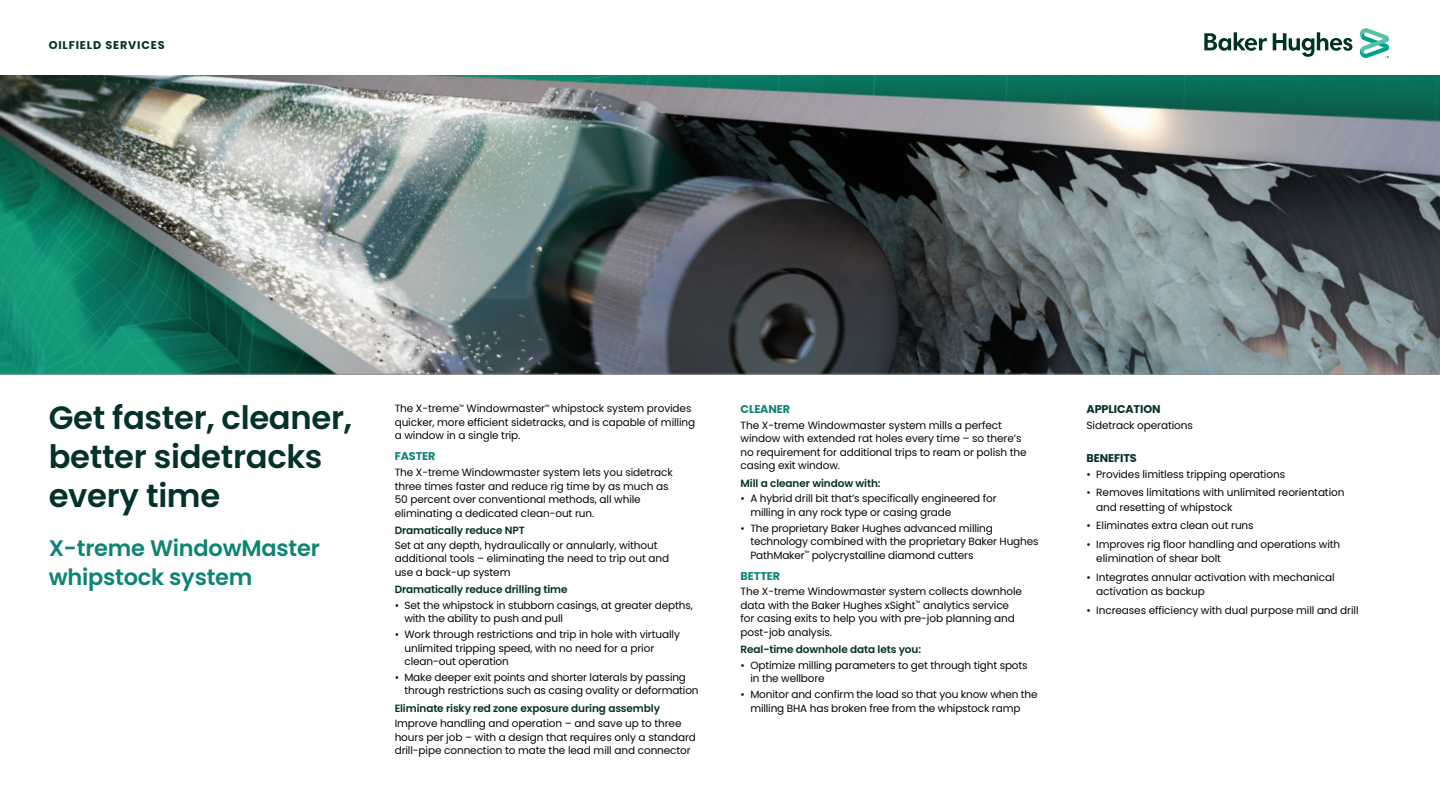
<style>
.page{position:relative;width:1440px;height:810px;background:#fff}
.page>*{position:absolute;margin:0;border:0;box-sizing:border-box;transform-origin:0 0}
.t1{font:600 32.25px/38.7px "Poppins";letter-spacing:-.01em;color:#04312a}
.t2{font:600 22.5px/29.2px "Poppins";letter-spacing:-.01em;color:#0d8474}
.t3{font:700 11.25px "Poppins";letter-spacing:-.01em;color:#0d8474}
.t4{font:700 11.25px "Poppins";letter-spacing:-.01em;color:#04312a}
.t5{font:700 11.25px "Poppins";letter-spacing:.075em;color:#04312a}
.t6{font:10.5px/13.5px "Poppins";letter-spacing:-.01em;color:#040503}
.t7{font:600 10.5px "Poppins";letter-spacing:-.01em;color:#04312a}
</style>
<div class="page">
<img style="left:0;top:76px;width:1440px;height:298px">
<svg style="left:1204px;top:28px;width:185px;height:30px"></svg>
<hr style="left:0;top:374px;width:1440px;height:1px;background:#959595">
<p class="t5" style="left:49px;top:38px;width:117px">OILFIELD SERVICES</p>
<h1 class="t1" style="left:49px;top:399px;width:305px">Get faster, cleaner, better sidetracks every time</h1>
<h2 class="t2" style="left:49px;top:534px;width:273px">X-treme WindowMaster whipstock system</h2>
<p class="t6" style="left:395px;top:402px;width:302px">The X-treme<sup>™</sup> Windowmaster<sup>™</sup> whipstock system provides quicker, more efficient sidetracks, and is capable of milling a window in a single trip.</p>
<p class="t3" style="left:395px;top:450px;width:42px">FASTER</p>
<p class="t6" style="left:395px;top:466px;width:280px">The X-treme Windowmaster system lets you sidetrack three times faster and reduce rig time by as much as 50 percent over conventional methods, all while eliminating a dedicated clean-out run.</p>
<p class="t7" style="left:395px;top:524px;width:132px">Dramatically reduce NPT</p>
<p class="t6" style="left:395px;top:538px;width:276px">Set at any depth, hydraulically or annularly, without additional tools – eliminating the need to trip out and use a back-up system</p>
<p class="t7" style="left:395px;top:583px;width:174px">Dramatically reduce drilling time</p>
<p class="t6" style="left:404px;top:598px;width:290px;text-indent:-10px">• Set the whipstock in stubborn casings, at greater depths, with the ability to push and pull</p>
<p class="t6" style="left:404px;top:628px;width:277px;text-indent:-10px">• Work through restrictions and trip in hole with virtually unlimited tripping speed, with no need for a prior clean-out operation</p>
<p class="t6" style="left:404px;top:670px;width:296px;text-indent:-10px">• Make deeper exit points and shorter laterals by passing through restrictions such as casing ovality or deformation</p>
<p class="t7" style="left:395px;top:702px;width:267px">Eliminate risky red zone exposure during assembly</p>
<p class="t6" style="left:395px;top:717px;width:303px">Improve handling and operation – and save up to three hours per job – with a design that requires only a standard drill-pipe connection to mate the lead mill and connector</p>
<p class="t3" style="left:741px;top:403px;width:51px">CLEANER</p>
<p class="t6" style="left:741px;top:418px;width:288px">The X-treme Windowmaster system mills a perfect window with extended rat holes every time – so there’s no requirement for additional trips to ream or polish the casing exit window.</p>
<p class="t7" style="left:741px;top:477px;width:142px">Mill a cleaner window with:</p>
<p class="t6" style="left:750px;top:492px;width:248px;text-indent:-10px">• A hybrid drill bit that’s specifically engineered for milling in any rock type or casing grade</p>
<p class="t6" style="left:750px;top:521px;width:290px;text-indent:-10px">• The proprietary Baker Hughes advanced milling technology combined with the proprietary Baker Hughes<br>PathMaker<sup>™</sup> polycrystalline diamond cutters</p>
<p class="t3" style="left:741px;top:569px;width:41px">BETTER</p>
<p class="t6" style="left:741px;top:585px;width:283px">The X-treme Windowmaster system collects downhole data with the Baker Hughes xSight<sup>™</sup> analytics service for casing exits to help you with pre-job planning and post-job analysis.</p>
<p class="t7" style="left:741px;top:643px;width:182px">Real-time downhole data lets you:</p>
<p class="t6" style="left:750px;top:658px;width:279px;text-indent:-10px">• Optimize milling parameters to get through tight spots in the wellbore</p>
<p class="t6" style="left:750px;top:688px;width:289px;text-indent:-10px">• Monitor and confirm the load so that you know when the milling BHA has broken free from the whipstock ramp</p>
<p class="t4" style="left:1087px;top:403px;width:76px">APPLICATION</p>
<p class="t6" style="left:1087px;top:418px;width:108px">Sidetrack operations</p>
<p class="t4" style="left:1087px;top:451px;width:52px">BENEFITS</p>
<p class="t6" style="left:1087px;top:467px;width:200px">• Provides limitless tripping operations</p>
<p class="t6" style="left:1096px;top:486px;width:250px;line-height:14.2px;text-indent:-10px">• Removes limitations with unlimited reorientation and resetting of whipstock</p>
<p class="t6" style="left:1087px;top:519px;width:169px">• Eliminates extra clean out runs</p>
<p class="t6" style="left:1096px;top:537px;width:245px;line-height:14.2px;text-indent:-10px">• Improves rig floor handling and operations with elimination of shear bolt</p>
<p class="t6" style="left:1096px;top:570px;width:240px;line-height:14.2px;text-indent:-10px">• Integrates annular activation with mechanical activation as backup</p>
<p class="t6" style="left:1087px;top:604px;width:274px">• Increases efficiency with dual purpose mill and drill</p>
</div>
